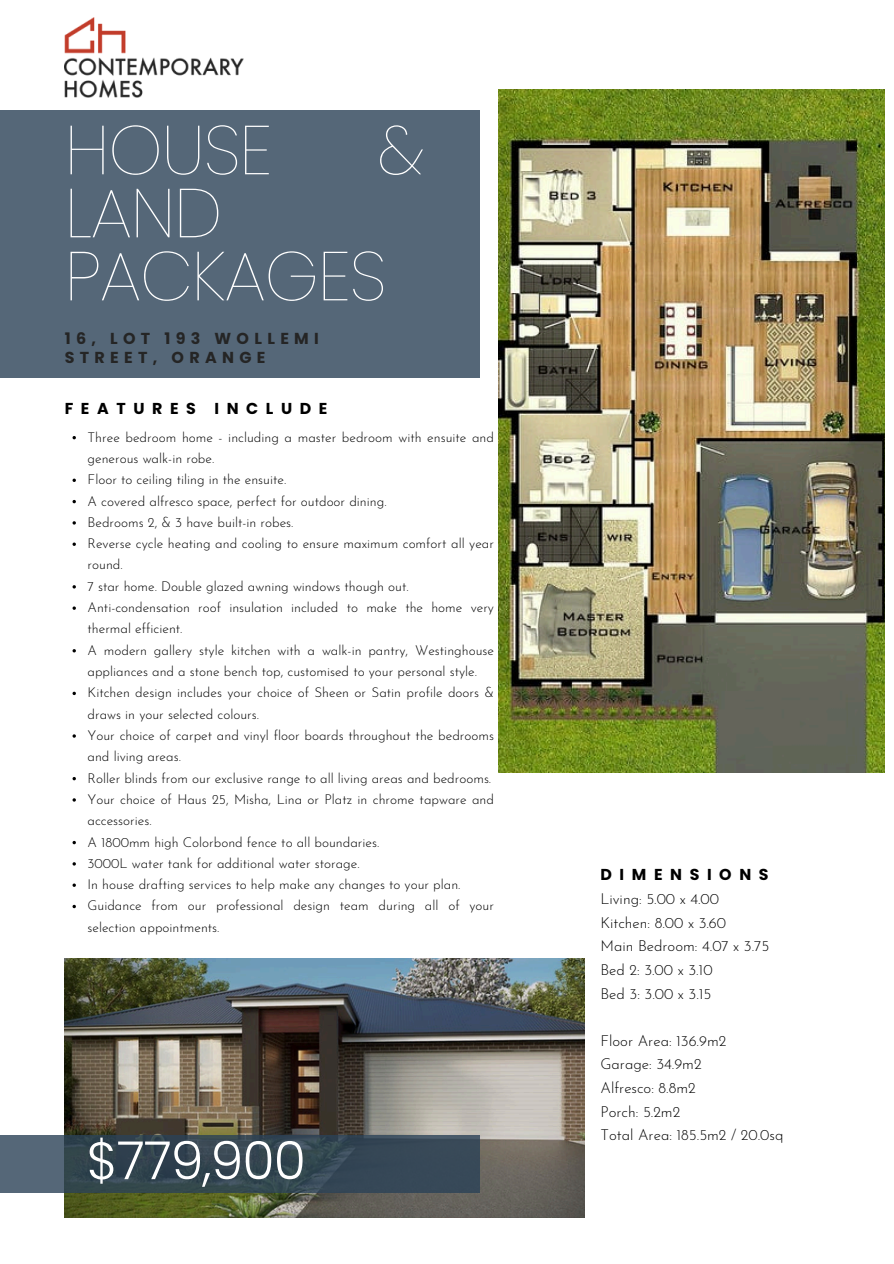
<style>
.page{position:relative;width:894px;height:1264px;background:#fff}
.page>*{position:absolute;margin:0;border:0;box-sizing:border-box;transform-origin:0 0}
.t1{font:100 69px/63px "Poppins";letter-spacing:-.02em;color:#fff}
.t2{font:300 52.5px "Poppins";letter-spacing:-.02em;color:#fff}
.t3{font:700 15.9px/19.2px "Poppins";letter-spacing:.335em;color:#252525}
.t4{font:700 15.75px "Poppins";letter-spacing:.48em;color:#000}
.t5{font:300 15px/23.7px "Josefin Sans";color:#000}
.t6{font:300 13.5px/21.3px "Josefin Sans";color:#000}
</style>
<div class="page">
<div style="left:0;top:111px;width:479px;height:267px;background:#556778"></div>
<img style="left:65px;top:958px;width:519px;height:259px">
<img style="left:499px;top:89px;width:384px;height:683px">
<img style="left:65px;top:18px;width:179px;height:80px">
<svg style="left:0;top:1135px;width:479px;height:58px;fill:#364855"></svg>
<svg style="left:72px;top:436px;width:4px;height:3px"></svg>
<svg style="left:72px;top:478px;width:4px;height:4px"></svg>
<svg style="left:72px;top:500px;width:4px;height:3px"></svg>
<svg style="left:72px;top:542px;width:4px;height:4px"></svg>
<svg style="left:72px;top:585px;width:4px;height:3px"></svg>
<svg style="left:72px;top:606px;width:4px;height:4px"></svg>
<svg style="left:72px;top:649px;width:4px;height:3px"></svg>
<svg style="left:72px;top:691px;width:4px;height:4px"></svg>
<svg style="left:72px;top:777px;width:4px;height:3px"></svg>
<svg style="left:72px;top:840px;width:4px;height:4px"></svg>
<svg style="left:72px;top:904px;width:4px;height:4px"></svg>
<p class="t1" style="left:65px;top:119px;width:209px">HOUSE</p>
<p class="t1" style="left:377px;top:119px;width:48px">&amp;</p>
<p class="t1" style="left:65px;top:182px;width:323px">LAND<br>PACKAGES</p>
<p class="t3" style="left:65px;top:328px;width:256px">16, LOT 193 WOLLEMI<br>STREET, ORANGE</p>
<h3 class="t4" style="left:65px;top:397px;width:264px">FEATURES INCLUDE</h3>
<h1 class="t6" style="left:87px;top:427px;width:408px">Three bedroom home - including a master bedroom with ensuite and generous walk-in robe.</h1>
<h3 class="t6" style="left:87px;top:470px;width:200px">Floor to ceiling tiling in the ensuite.</h3>
<p class="t6" style="left:87px;top:491px;width:300px">A covered alfresco space, perfect for outdoor dining.</p>
<p class="t6" style="left:87px;top:513px;width:207px">Bedrooms 2, &amp; 3 have built-in robes.</p>
<p class="t6" style="left:87px;top:534px;width:408px">Reverse cycle heating and cooling to ensure maximum comfort all year round.</p>
<p class="t6" style="left:87px;top:576px;width:322px">7 star home. Double glazed awning windows though out.</p>
<p class="t6" style="left:87px;top:598px;width:408px">Anti-condensation roof insulation included to make the home very thermal efficient.</p>
<p class="t6" style="left:87px;top:640px;width:408px">A modern gallery style kitchen with a walk-in pantry, Westinghouse appliances and a stone bench top, customised to your personal style.</p>
<p class="t6" style="left:87px;top:683px;width:408px">Kitchen design includes your choice of Sheen or Satin profile doors &amp; draws in your selected colours.</p>
<p class="t6" style="left:87px;top:726px;width:408px">Your choice of carpet and vinyl floor boards throughout the bedrooms and living areas.</p>
<p class="t6" style="left:87px;top:768px;width:405px">Roller blinds from our exclusive range to all living areas and bedrooms.</p>
<p class="t6" style="left:87px;top:789px;width:408px">Your choice of Haus 25, Misha, Lina or Platz in chrome tapware and accessories.</p>
<p class="t6" style="left:87px;top:832px;width:293px">A 1800mm high Colorbond fence to all boundaries.</p>
<p class="t6" style="left:87px;top:853px;width:273px">3000L water tank for additional water storage.</p>
<p class="t6" style="left:87px;top:875px;width:374px">In house drafting services to help make any changes to your plan.</p>
<p class="t6" style="left:87px;top:896px;width:408px">Guidance from our professional design team during all of your selection appointments.</p>
<p class="t5" style="left:600px;top:888px;width:170px">Living: 5.00 x 4.00<br>Kitchen: 8.00 x 3.60<br>Main Bedroom: 4.07 x 3.75<br>Bed 2: 3.00 x 3.10<br>Bed 3: 3.00 x 3.15</p>
<p class="t5" style="left:600px;top:1030px;width:184px">Floor Area: 136.9m2<br>Garage: 34.9m2<br>Alfresco: 8.8m2<br>Porch: 5.2m2<br>Total Area: 185.5m2 / 20.0sq</p>
<h3 class="t4" style="left:600px;top:863px;width:169px">DIMENSIONS</h3>
<h4 class="t2" style="left:86px;top:1123px;width:221px">$779,900</h4>
</div>
